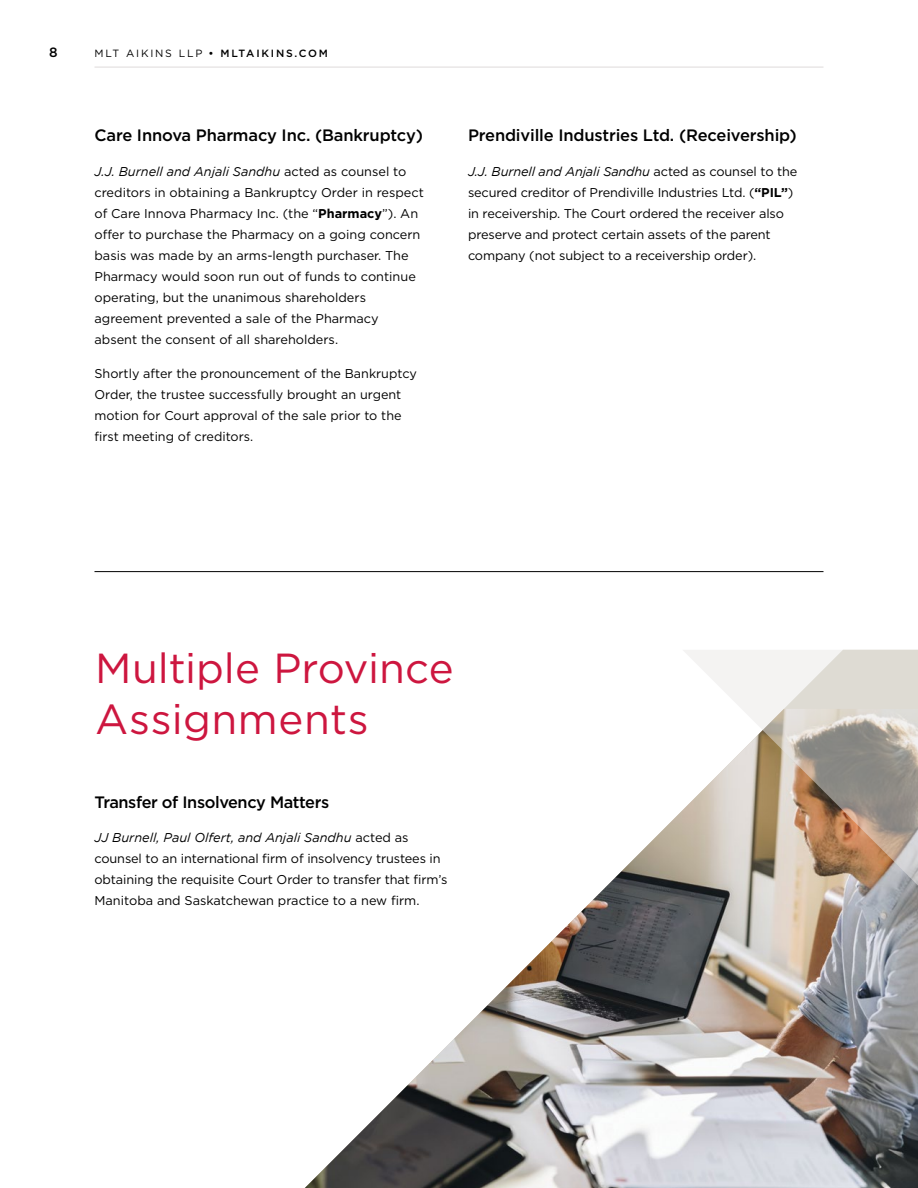
<style>
.page{position:relative;width:918px;height:1188px;background:#fff}
.page>*{position:absolute;margin:0;border:0;box-sizing:border-box;transform-origin:0 0}
.t1{font:42px/51px "Gotham";color:#cd163f}
.t2{font:500 16.5px "Gotham";letter-spacing:-.01em;color:#000}
.t3{font:500 13.5px "Gotham";color:#000}
.t4{font:12.75px/21px "Gotham";color:#000}
.t5{font:500 10.5px "Gotham";letter-spacing:.17em;color:#000}
.s1{font-weight:400}
.s2{font-style:italic}
.s3{font-weight:700}
</style>
<div class="page">
<hr style="left:94px;top:66px;width:730px;height:2px;background:#e9e7e6">
<hr style="left:94px;top:571px;width:730px;height:1px;background:#000">
<img style="left:305px;top:811px;width:613px;height:377px">
<svg style="left:682px;top:650px;width:236px;height:236px"></svg>
<p class="t3" style="left:49px;top:43px;width:10px">8</p>
<p class="t5" style="left:94px;top:46px;width:235px"><span class="s1">MLT AIKINS LLP</span> • MLTAIKINS.COM</p>
<p class="t2" style="left:94px;top:125px;width:330px">Care Innova Pharmacy Inc. (Bankruptcy)</p>
<p class="t4" style="left:94px;top:161px;width:331px"><span class="s2">J.J. Burnell and Anjali Sandhu</span> acted as counsel to creditors in obtaining a Bankruptcy Order in respect of Care Innova Pharmacy Inc. (the “<span class="s3">Pharmacy</span>”). An offer to purchase the Pharmacy on a going concern basis was made by an arms-length purchaser. The Pharmacy would soon run out of funds to continue operating, but the unanimous shareholders agreement prevented a sale of the Pharmacy absent the consent of all shareholders.</p>
<p class="t4" style="left:94px;top:363px;width:324px">Shortly after the pronouncement of the Bankruptcy Order, the trustee successfully brought an urgent motion for Court approval of the sale prior to the first meeting of creditors.</p>
<p class="t2" style="left:468px;top:125px;width:330px">Prendiville Industries Ltd. (Receivership)</p>
<p class="t4" style="left:468px;top:161px;width:331px"><span class="s2">J.J. Burnell and Anjali Sandhu</span> acted as counsel to the secured creditor of Prendiville Industries Ltd. (<span class="s3">“PIL”</span>) in receivership. The Court ordered the receiver also preserve and protect certain assets of the parent company (not subject to a receivership order).</p>
<h1 class="t1" style="left:95px;top:642px;width:360px">Multiple Province<br>Assignments</h1>
<p class="t2" style="left:94px;top:791px;width:236px">Transfer of Insolvency Matters</p>
<p class="t4" style="left:94px;top:827px;width:354px"><span class="s2">JJ Burnell, Paul Olfert, and Anjali Sandhu</span> acted as counsel to an international firm of insolvency trustees in obtaining the requisite Court Order to transfer that firm’s Manitoba and Saskatchewan practice to a new firm.</p>
</div>
